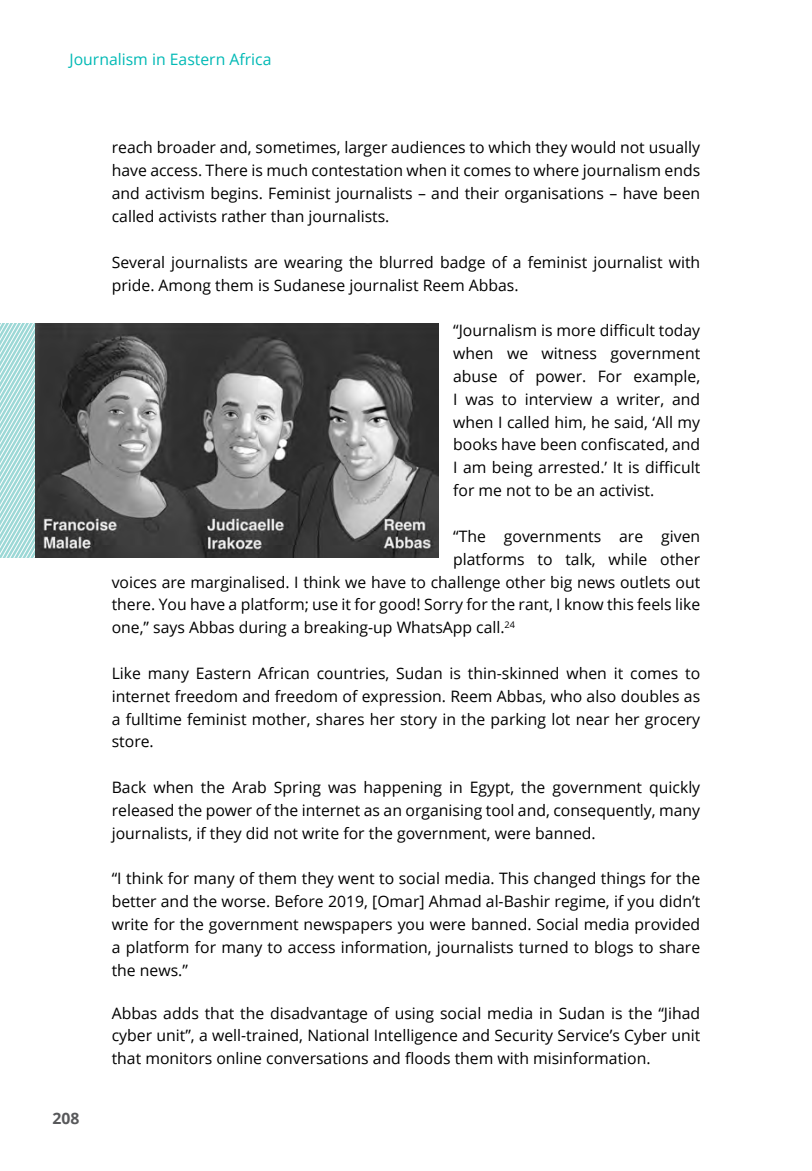
<style>
.page{position:relative;width:812px;height:1171px;background:#fff}
.page>*{position:absolute;margin:0;border:0;box-sizing:border-box;transform-origin:0 0}
.Body{font:15.75px/22.9px "Open Sans";color:#000;text-align:justify}
.t1{font:15.75px "Open Sans";color:#00b9b5}
.t2{font:700 15.75px "Open Sans";color:#58595b}
</style>
<div class="page">
<svg style="left:0;top:323px;width:36px;height:234px;background:#b8e2e1"></svg>
<img style="left:36px;top:323px;width:402px;height:234px">
<p class="t1" style="left:69px;top:48px;width:203px">Journalism in Eastern Africa</p>
<p class="t2" style="left:52px;top:1107px;width:28px">208</p>
<p class="Body" style="left:112px;top:136px;width:589px">reach broader and, sometimes, larger audiences to which they would not usually have access. There is much contestation when it comes to where journalism ends and activism begins. Feminist journalists – and their organisations – have been called activists rather than journalists.</p>
<p class="Body" style="left:112px;top:250px;width:589px">Several journalists are wearing the blurred badge of a feminist journalist with pride. Among them is Sudanese journalist Reem Abbas.</p>
<p class="Body" style="left:453px;top:318px;width:248px">“Journalism is more difficult today when we witness government abuse of power. For example, I was to interview a writer, and when I called him, he said, ‘All my books have been confiscated, and I am being arrested.’ It is difficult for me not to be an activist.</p>
<p class="Body" style="left:453px;top:524px;width:248px">“The governments are given</p>
<p class="Body" style="left:453px;top:547px;width:248px">platforms to talk, while other</p>
<p class="Body" style="left:112px;top:570px;width:589px">voices are marginalised. I think we have to challenge other big news outlets out</p>
<p class="Body" style="left:112px;top:593px;width:589px">there. You have a platform; use it for good! Sorry for the rant, I know this feels like</p>
<p class="Body" style="left:112px;top:616px;width:404px">one,” says Abbas during a breaking-up WhatsApp call.<sup>24</sup></p>
<p class="Body" style="left:112px;top:661px;width:589px">Like many Eastern African countries, Sudan is thin-skinned when it comes to internet freedom and freedom of expression. Reem Abbas, who also doubles as a fulltime feminist mother, shares her story in the parking lot near her grocery store.</p>
<p class="Body" style="left:112px;top:775px;width:589px">Back when the Arab Spring was happening in Egypt, the government quickly released the power of the internet as an organising tool and, consequently, many journalists, if they did not write for the government, were banned.</p>
<p class="Body" style="left:112px;top:867px;width:589px">“I think for many of them they went to social media. This changed things for the better and the worse. Before 2019, [Omar] Ahmad al-Bashir regime, if you didn’t write for the government newspapers you were banned. Social media provided a platform for many to access information, journalists turned to blogs to share the news.”</p>
<p class="Body" style="left:112px;top:1001px;width:589px">Abbas adds that the disadvantage of using social media in Sudan is the “Jihad cyber unit”, a well-trained, National Intelligence and Security Service’s Cyber unit that monitors online conversations and floods them with misinformation.</p>
</div>
